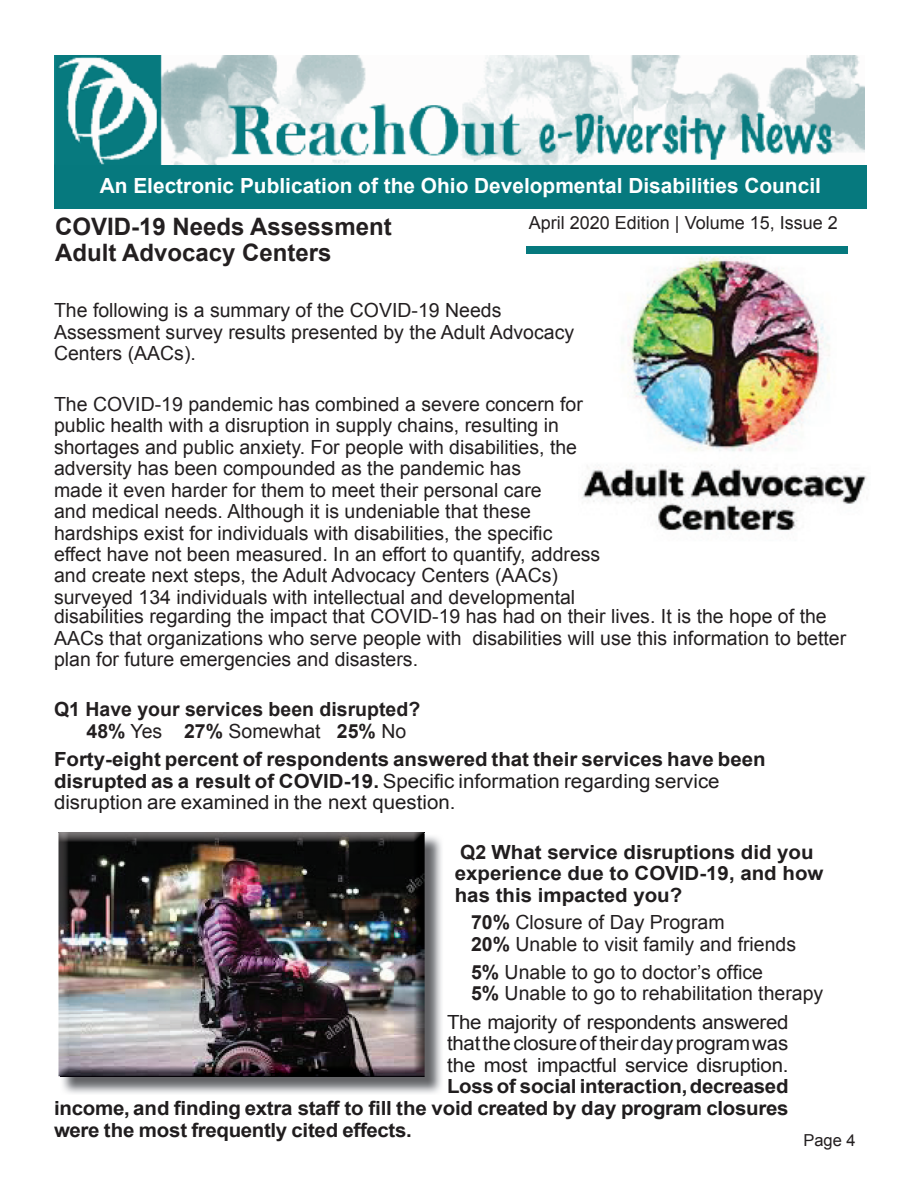
<style>
.page{position:relative;width:918px;height:1188px;background:#fff}
.page>*{position:absolute;margin:0;border:0;box-sizing:border-box;transform-origin:0 0}
.t1{font:700 24px "Arial";color:#231f20}
.t2{font:700 20.85px "Arial";color:#fff}
.t3{font:19.5px/21.5px "Arial";color:#231f20}
.t4{font:700 19.5px/21.5px "Arial";color:#201d1e;scale:1.05 1}
.t5{font:19.5px "Arial";letter-spacing:-.01em;color:#201d1e;scale:1.05 1}
.t6{font:700 19.5px/21.5px "Arial";color:#231f20}
.t7{font:18px "Arial";color:#231f20}
.t8{font:16.5px "Arial";color:#231f20}
.s1{font-weight:400}
.s2{color:#231f20}
.s3{font-weight:700}
</style>
<div class="page">
<img style="left:54px;top:55px;width:810px;height:110px">
<div style="left:54px;top:165px;width:813px;height:43px;background:#06797e"></div>
<div style="left:527px;top:247px;width:321px;height:7px;background:#06797e"></div>
<img style="left:582px;top:256px;width:285px;height:275px">
<img style="left:60px;top:834px;width:382px;height:260px">
<img style="left:60px;top:834px;width:364px;height:242px">
<p class="t2" style="left:100px;top:172px;width:723px">An Electronic Publication of the Ohio Developmental Disabilities Council</p>
<p class="t1" style="left:55px;top:210px;width:338px">COVID-19 Needs Assessment</p>
<p class="t7" style="left:529px;top:211px;width:310px">April 2020 Edition | Volume 15, Issue 2</p>
<p class="t1" style="left:55px;top:237px;width:278px">Adult Advocacy Centers</p>
<p class="t3" style="left:54px;top:300px;width:522px">The following is a summary of the COVID-19 Needs<br>Assessment survey results presented by the Adult Advocacy<br>Centers (AACs).</p>
<p class="t3" style="left:54px;top:393px;width:548px">The COVID-19 pandemic has combined a severe concern for public health with a disruption in supply chains, resulting in shortages and public anxiety. For people with disabilities, the adversity has been compounded as the pandemic has<br>made it even harder for them to meet their personal care<br>and medical needs. Although it is undeniable that these hardships exist for individuals with disabilities, the specific effect have not been measured. In an effort to quantify, address and create next steps, the Adult Advocacy Centers (AACs) surveyed 134 individuals with intellectual and developmental</p>
<p class="t3" style="left:54px;top:606px;width:794px">disabilities regarding the impact that COVID-19 has had on their lives. It is the hope of the<br>AACs that organizations who serve people with disabilities will use this information to better plan for future emergencies and disasters.</p>
<p class="t6" style="left:87px;top:699px;width:335px;text-indent:-33px">Q1 Have your services been disrupted?<br>48% <span class="s1">Yes</span> 27% <span class="s1">Somewhat</span> 25% <span class="s1">No</span></p>
<p class="t4" style="left:54px;top:749px;width:679px">Forty-eight percent of respondents answered that their services have been disrupted as a result of COVID-19. <span class="s1">Specific information regarding service disruption are examined in the next question.</span></p>
<p class="t4" style="left:455px;top:842px;width:353px"><span class="s2">Q2</span> What service disruptions did you experience due to COVID-19, and how has this impacted you?</p>
<p class="t3" style="left:471px;top:912px;width:327px"><span class="s3">70%</span> Closure of Day Program<br><span class="s3">20%</span> Unable to visit family and friends</p>
<p class="t3" style="left:471px;top:961px;width:354px"><span class="s3">5%</span> Unable to go to doctor’s office<br><span class="s3">5%</span> Unable to go to rehabilitation therapy</p>
<p class="t5" style="left:447px;top:1009px;width:327px">The majority of respondents answered</p>
<p class="t5" style="left:447px;top:1030px;width:327px">that the closure of their day program was</p>
<p class="t5" style="left:447px;top:1052px;width:327px">the most impactful service disruption.</p>
<p class="t4" style="left:447px;top:1076px;width:327px">Loss of social interaction, decreased</p>
<p class="t4" style="left:54px;top:1098px;width:701px">income, and finding extra staff to fill the void created by day program closures</p>
<p class="t4" style="left:54px;top:1120px;width:342px">were the most frequently cited effects.</p>
<p class="t8" style="left:803px;top:1129px;width:54px">Page 4</p>
</div>
